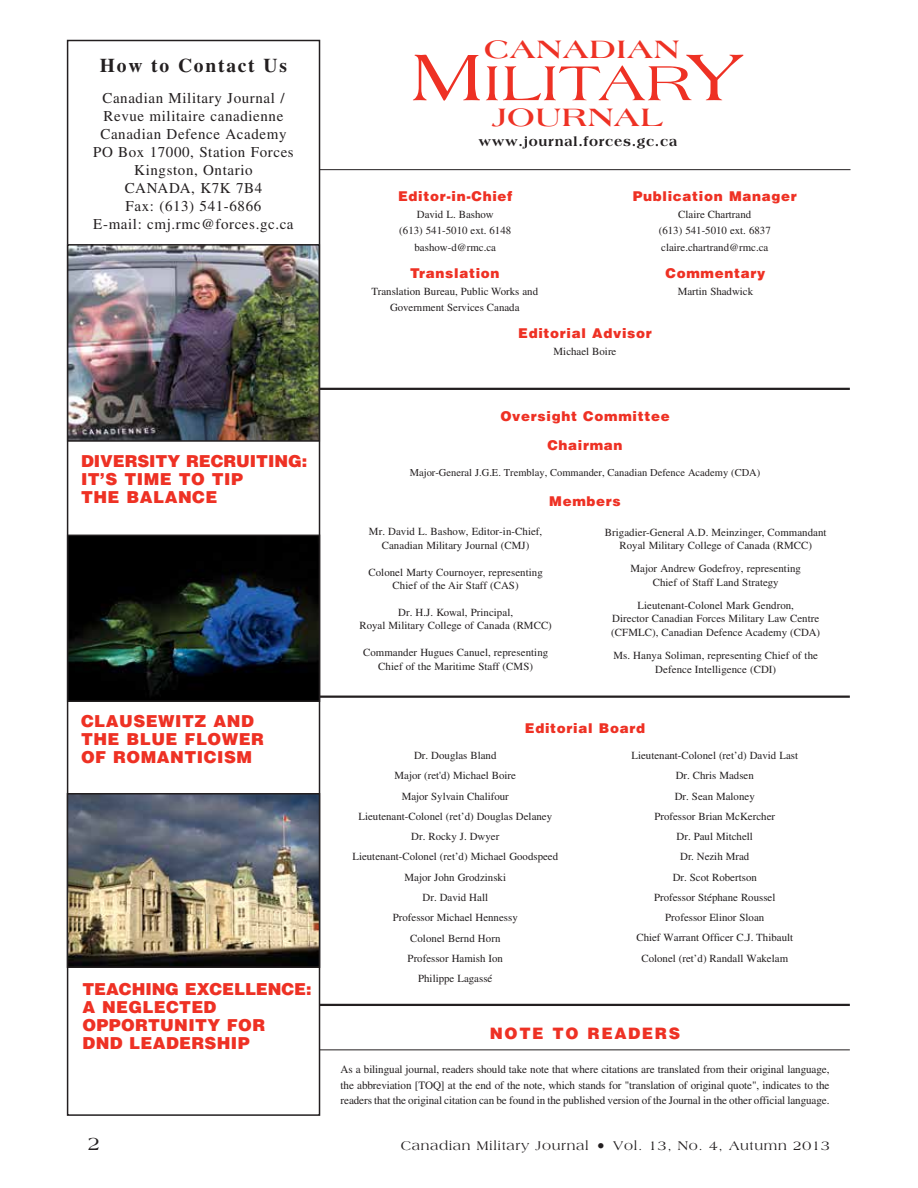
<style>
.page{position:relative;width:918px;height:1188px;background:#fff}
.page>*{position:absolute;margin:0;border:0;box-sizing:border-box;transform-origin:0 0}
.t1{font:70.5px "Americana Std";color:#ee3124;scale:1.15 1}
.t2{font:52.5px "Americana Std";color:#ee3124;scale:1.15 1}
.t3{font:700 27px "Americana Std";letter-spacing:.025em;color:#ee3124;scale:1.23 1}
.t4{font:700 19.5px "Times LT Std";letter-spacing:.09em;color:#231f20}
.t5{font:19.5px "Americana Std";color:#231f20}
.t6{font:900 16.5px/18px "Helvetica LT Std";letter-spacing:.02em;color:#ee3124}
.t7{font:900 16.5px/18px "Helvetica LT Std";letter-spacing:-.005em;color:#ee3124}
.t8{font:900 15.75px "Helvetica LT Std";letter-spacing:.1em;color:#ee3124}
.t9{font:15px/18px "Times LT Std";letter-spacing:.04em;color:#231f20;text-align:center}
.t10{font:900 13.5px "Helvetica LT Std";letter-spacing:.05em;color:#ee3124}
.t11{font:13.5px "Americana Std";letter-spacing:.05em;color:#231f20}
.t12{font:800 13.5px "Americana Std";letter-spacing:.05em;color:#231f20}
.t13{font:11.25px/15.8px "Times LT Std";letter-spacing:-.01em;color:#231f20;text-align:justify}
.t14{font:10.8px/20.2px "Times LT Std";color:#231f20;text-align:center}
.t15{font:10.5px "Times LT Std";color:#231f20}
.s1{font-size:70.5px}
.s2{font-size:16.5px}
</style>
<div class="page">
<hr style="left:243px;top:169px;width:607px;height:1px;background:#231f20">
<hr style="left:310px;top:1049px;width:540px;height:1px;background:#231f20">
<hr style="left:310px;top:1004px;width:540px;height:2px;background:#231f20">
<hr style="left:310px;top:696px;width:540px;height:2px;background:#231f20">
<hr style="left:310px;top:388px;width:540px;height:2px;background:#231f20">
<div style="left:68px;top:40px;width:252px;height:1075px;background:#fff"></div>
<img style="left:70px;top:247px;width:247px;height:192px">
<div style="left:67px;top:244px;width:253px;height:198px;border:2px solid #231f20"></div>
<img style="left:70px;top:538px;width:247px;height:161px">
<div style="left:67px;top:535px;width:253px;height:167px;border:2px solid #231f20"></div>
<img style="left:70px;top:796px;width:247px;height:169px">
<div style="left:67px;top:793px;width:253px;height:175px;border:2px solid #231f20"></div>
<h3 class="t4" style="left:100px;top:54px;width:189px">How to Contact Us</h3>
<h3 class="t9" style="left:93px;top:89px;width:202px">Canadian Military Journal /<br>Revue militaire canadienne<br>Canadian Defence Academy<br>PO Box 17000, Station Forces<br>Kingston, Ontario<br>CANADA, K7K 7B4<br>Fax: (613) 541-6866<br>E-mail: cmj.rmc@forces.gc.ca</h3>
<h3 class="t7" style="left:81px;top:452px;width:228px">DIVERSITY RECRUITING:<br>IT’S TIME TO TIP<br>THE BALANCE</h3>
<h3 class="t6" style="left:81px;top:712px;width:185px">CLAUSEWITZ AND<br>THE BLUE FLOWER<br>OF ROMANTICISM</h3>
<h3 class="t6" style="left:83px;top:980px;width:231px">TEACHING EXCELLENCE:<br>A NEGLECTED<br>OPPORTUNITY FOR<br>DND LEADERSHIP</h3>
<h3 class="t3" style="left:484px;top:34px;width:160px">CANADIAN</h3>
<h2 class="t2" style="left:412px;top:54px;width:245px"><span class="s1">M</span>ILITAR</h2>
<h3 class="t3" style="left:492px;top:102px;width:141px">JOURNAL</h3>
<h1 class="t1" style="left:686px;top:38px;width:51px">Y</h1>
<p class="t12" style="left:478px;top:134px;width:201px">www.journal.forces.gc.ca</p>
<p class="t10" style="left:398px;top:187px;width:116px">Editor-in-Chief</p>
<p class="t14" style="left:399px;top:206px;width:113px;line-height:16.5px">David L. Bashow<br>(613) 541-5010 ext. 6148 bashow-d@rmc.ca</p>
<p class="t10" style="left:633px;top:187px;width:166px">Publication Manager</p>
<p class="t14" style="left:659px;top:206px;width:113px;line-height:16.5px">Claire Chartrand<br>(613) 541-5010 ext. 6837 claire.chartrand@rmc.ca</p>
<p class="t10" style="left:410px;top:264px;width:91px">Translation</p>
<p class="t14" style="left:372px;top:283px;width:168px;line-height:16.5px">Translation Bureau, Public Works and<br>Government Services Canada</p>
<p class="t10" style="left:518px;top:325px;width:135px">Editorial Advisor</p>
<p class="t14" style="left:554px;top:341px;width:64px">Michael Boire</p>
<p class="t10" style="left:666px;top:264px;width:101px">Commentary</p>
<p class="t14" style="left:678px;top:281px;width:77px">Martin Shadwick</p>
<p class="t10" style="left:500px;top:407px;width:171px">Oversight Committee</p>
<p class="t10" style="left:547px;top:437px;width:77px">Chairman</p>
<p class="t15" style="left:410px;top:467px;width:352px">Major-General J.G.E. Tremblay, Commander, Canadian Defence Academy (CDA)</p>
<p class="t10" style="left:549px;top:492px;width:73px">Members</p>
<p class="t14" style="left:369px;top:525px;width:175px;line-height:14px">Mr. David L. Bashow, Editor-in-Chief,<br>Canadian Military Journal (CMJ)</p>
<p class="t14" style="left:368px;top:565px;width:176px;line-height:14px">Colonel Marty Cournoyer, representing<br>Chief of the Air Staff (CAS)</p>
<p class="t14" style="left:359px;top:605px;width:194px;line-height:14px">Dr. H.J. Kowal, Principal,<br>Royal Military College of Canada (RMCC)</p>
<p class="t14" style="left:363px;top:645px;width:187px;line-height:14px">Commander Hugues Canuel, representing<br>Chief of the Maritime Staff (CMS)</p>
<p class="t14" style="left:605px;top:525px;width:223px;line-height:14px">Brigadier-General A.D. Meinzinger, Commandant<br>Royal Military College of Canada (RMCC)</p>
<p class="t14" style="left:630px;top:561px;width:172px;line-height:14px">Major Andrew Godefroy, representing<br>Chief of Staff Land Strategy</p>
<p class="t14" style="left:611px;top:598px;width:210px;line-height:14px">Lieutenant-Colonel Mark Gendron,<br>Director Canadian Forces Military Law Centre (CFMLC), Canadian Defence Academy (CDA)</p>
<p class="t14" style="left:614px;top:648px;width:206px;line-height:14px">Ms. Hanya Soliman, representing Chief of the<br>Defence Intelligence (CDI)</p>
<p class="t10" style="left:525px;top:719px;width:122px">Editorial Board</p>
<p class="t14" style="left:352px;top:745px;width:207px">Dr. Douglas Bland<br>Major (ret'd) Michael Boire<br>Major Sylvain Chalifour<br>Lieutenant-Colonel (ret’d) Douglas Delaney<br>Dr. Rocky J. Dwyer<br>Lieutenant-Colonel (ret’d) Michael Goodspeed<br>Major John Grodzinski<br>Dr. David Hall<br>Professor Michael Hennessy<br>Colonel Bernd Horn<br>Professor Hamish Ion<br>Philippe Lagassé</p>
<p class="t14" style="left:631px;top:745px;width:168px">Lieutenant-Colonel (ret’d) David Last<br>Dr. Chris Madsen<br>Dr. Sean Maloney<br>Professor Brian McKercher<br>Dr. Paul Mitchell<br>Dr. Nezih Mrad<br>Dr. Scot Robertson<br>Professor Stéphane Roussel<br>Professor Elinor Sloan<br>Chief Warrant Officer C.J. Thibault<br>Colonel (ret’d) Randall Wakelam</p>
<h3 class="t8" style="left:490px;top:1023px;width:192px">NOTE TO READERS</h3>
<p class="t13" style="left:341px;top:1061px;width:491px">As a bilingual journal, readers should take note that where citations are translated from their original language, the abbreviation [TOQ] at the end of the note, which stands for "translation of original quote", indicates to the readers that the original citation can be found in the published version of the Journal in the other official language.</p>
<h3 class="t5" style="left:88px;top:1132px;width:14px">2</h3>
<p class="t11" style="left:401px;top:1138px;width:431px">Canadian Military Journal <span class="s2">•</span> Vol. 13, No. 4, Autumn 2013</p>
</div>
